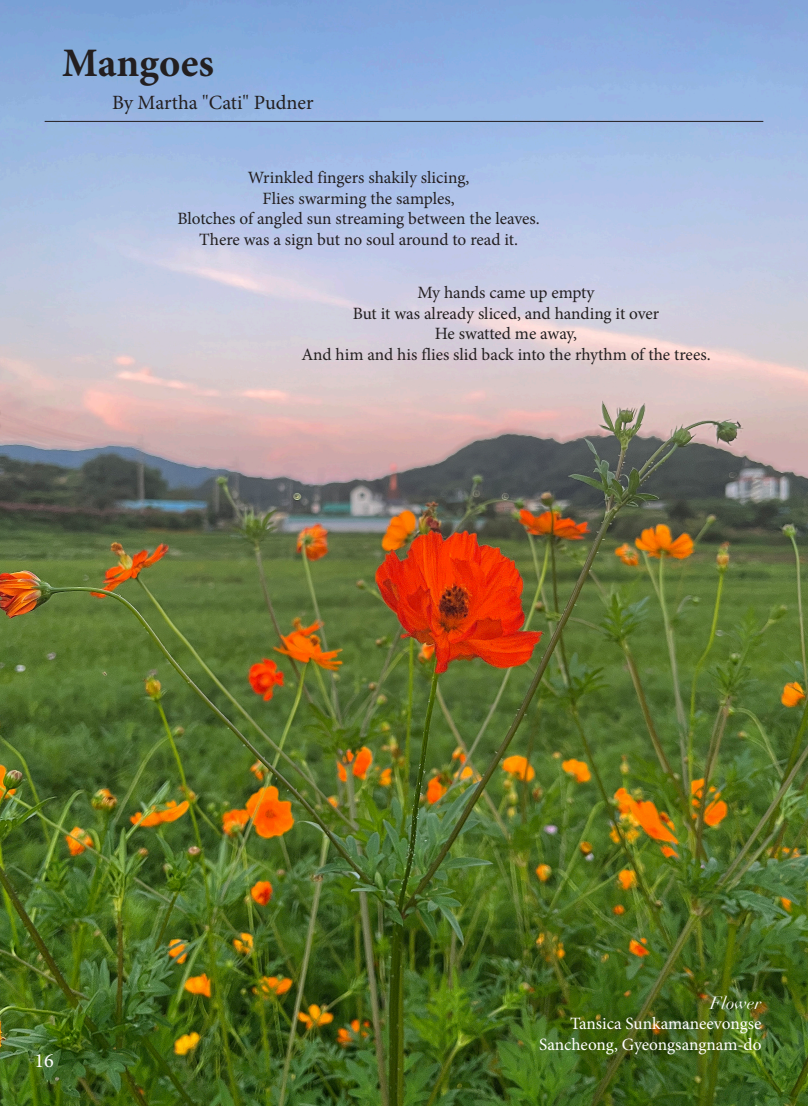
<style>
.page{position:relative;width:808px;height:1106px;background:#fff}
.page>*{position:absolute;margin:0;border:0;box-sizing:border-box;transform-origin:0 0}
.t1{font:700 40.5px "Minion Pro";letter-spacing:-.005em;color:#231f20}
.t2{font:20.25px "Minion Pro";color:#231f20}
.t3{font:20.25px "Minion Pro";color:#fff}
.t4{font:17.25px "Minion Pro";color:#231f20}
.t5{font:17.25px "Minion Pro";letter-spacing:-.005em;color:#fff}
.t6{font:italic 17.25px "Didot";color:#fff}
</style>
<div class="page">
<img style="left:0;top:0;width:808px;height:1106px">
<hr style="left:45px;top:121px;width:718px;height:1px;background:#231f20">
<p class="t1" style="left:62px;top:34px;width:153px">Mangoes</p>
<p class="t2" style="left:112px;top:88px;width:203px">By Martha "Cati" Pudner</p>
<p class="t4" style="left:248px;top:166px;width:223px">Wrinkled fingers shakily slicing,</p>
<p class="t4" style="left:263px;top:187px;width:194px">Flies swarming the samples,</p>
<p class="t4" style="left:177px;top:207px;width:364px">Blotches of angled sun streaming between the leaves.</p>
<p class="t4" style="left:199px;top:228px;width:320px">There was a sign but no soul around to read it.</p>
<p class="t4" style="left:417px;top:281px;width:179px">My hands came up empty</p>
<p class="t4" style="left:353px;top:301px;width:308px">But it was already sliced, and handing it over</p>
<p class="t4" style="left:435px;top:322px;width:144px">He swatted me away,</p>
<p class="t4" style="left:301px;top:343px;width:411px">And him and his flies slid back into the rhythm of the trees.</p>
<p class="t3" style="left:35px;top:1046px;width:21px">16</p>
<p class="t6" style="left:710px;top:992px;width:53px">Flower</p>
<p class="t5" style="left:570px;top:1012px;width:193px">Tansica Sunkamaneevongse</p>
<p class="t5" style="left:539px;top:1032px;width:224px">Sancheong, Gyeongsangnam-do</p>
</div>
